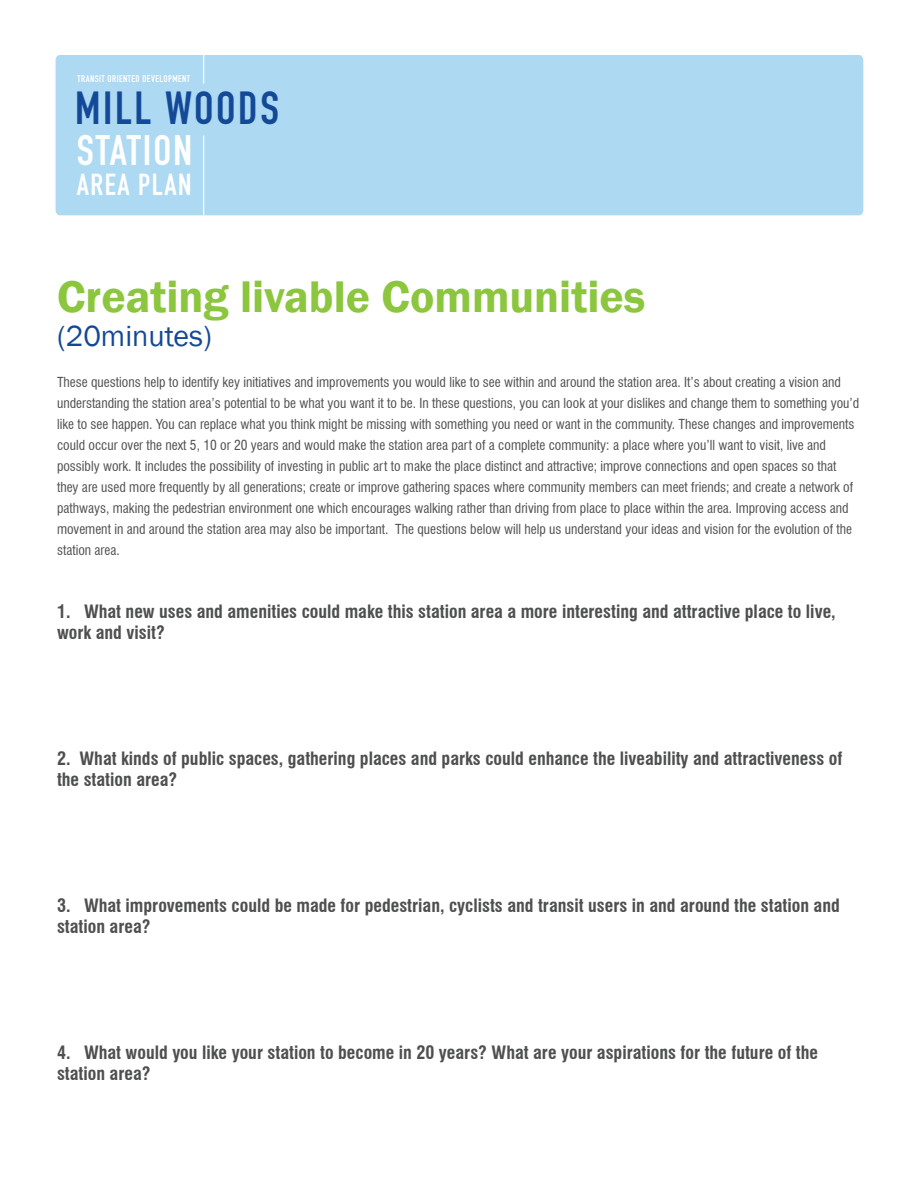
<style>
.page{position:relative;width:918px;height:1188px;background:#fff}
.page>*{position:absolute;margin:0;border:0;box-sizing:border-box;transform-origin:0 0}
.t1{font:45.75px "DIN Engschrift Std";letter-spacing:.055em;color:#134996}
.t2{font:600 45.6px "Franklin Gothic";color:#8bc63e}
.t3{font:42.15px "DIN Engschrift Std";letter-spacing:.05em;color:#fff}
.t4{font:30px "Franklin Gothic";color:#144895}
.t5{font:30px "DIN Engschrift Std";letter-spacing:.05em;color:#fff}
.t6{font:700 condensed 18px/21px "Swiss 721 BT";color:#4e4f50}
.t7{font:condensed 13.5px/21px "Swiss 721 BT";color:#4e4f50}
.t8{font:9.6px "DIN Engschrift Std";letter-spacing:.05em;color:#fff}
</style>
<div class="page">
<div style="left:56px;top:55px;width:807px;height:160px;background:#aed9f3;border-radius:4px"></div>
<hr style="left:203px;top:136px;width:1px;height:99px;background:#fff">
<hr style="left:203px;top:43px;width:1px;height:41px;background:#fff">
<p class="t8" style="left:77px;top:73px;width:114px">TRANSIT ORIENTED DEVELOPMENT</p>
<h1 class="t1" style="left:75px;top:81px;width:205px">MILL WOODS</h1>
<h3 class="t3" style="left:77px;top:126px;width:117px">STATION</h3>
<h3 class="t5" style="left:77px;top:167px;width:116px">AREA PLAN</h3>
<h2 class="t2" style="left:57px;top:269px;width:590px">Creating livable Communities</h2>
<h3 class="t4" style="left:57px;top:318px;width:156px">(20minutes)</h3>
<p class="t7" style="left:57px;top:371px;width:804px">These questions help to identify key initiatives and improvements you would like to see within and around the station area. It’s about creating a vision and understanding the station area’s potential to be what you want it to be. In these questions, you can look at your dislikes and change them to something you’d like to see happen. You can replace what you think might be missing with something you need or want in the community. These changes and improvements could occur over the next 5, 10 or 20 years and would make the station area part of a complete community: a place where you’ll want to visit, live and possibly work. It includes the possibility of investing in public art to make the place distinct and attractive; improve connections and open spaces so that they are used more frequently by all generations; create or improve gathering spaces where community members can meet friends; and create a network of pathways, making the pedestrian environment one which encourages walking rather than driving from place to place within the area. Improving access and movement in and around the station area may also be important. The questions below will help us understand your ideas and vision for the evolution of the station area.</p>
<h3 class="t6" style="left:57px;top:601px;width:780px">1. What new uses and amenities could make this station area a more interesting and attractive place to live, work and visit?</h3>
<h3 class="t6" style="left:57px;top:748px;width:787px">2. What kinds of public spaces, gathering places and parks could enhance the liveability and attractiveness of the station area?</h3>
<h3 class="t6" style="left:57px;top:895px;width:784px">3. What improvements could be made for pedestrian, cyclists and transit users in and around the station and station area?</h3>
<h3 class="t6" style="left:57px;top:1042px;width:763px">4. What would you like your station to become in 20 years? What are your aspirations for the future of the station area?</h3>
</div>
